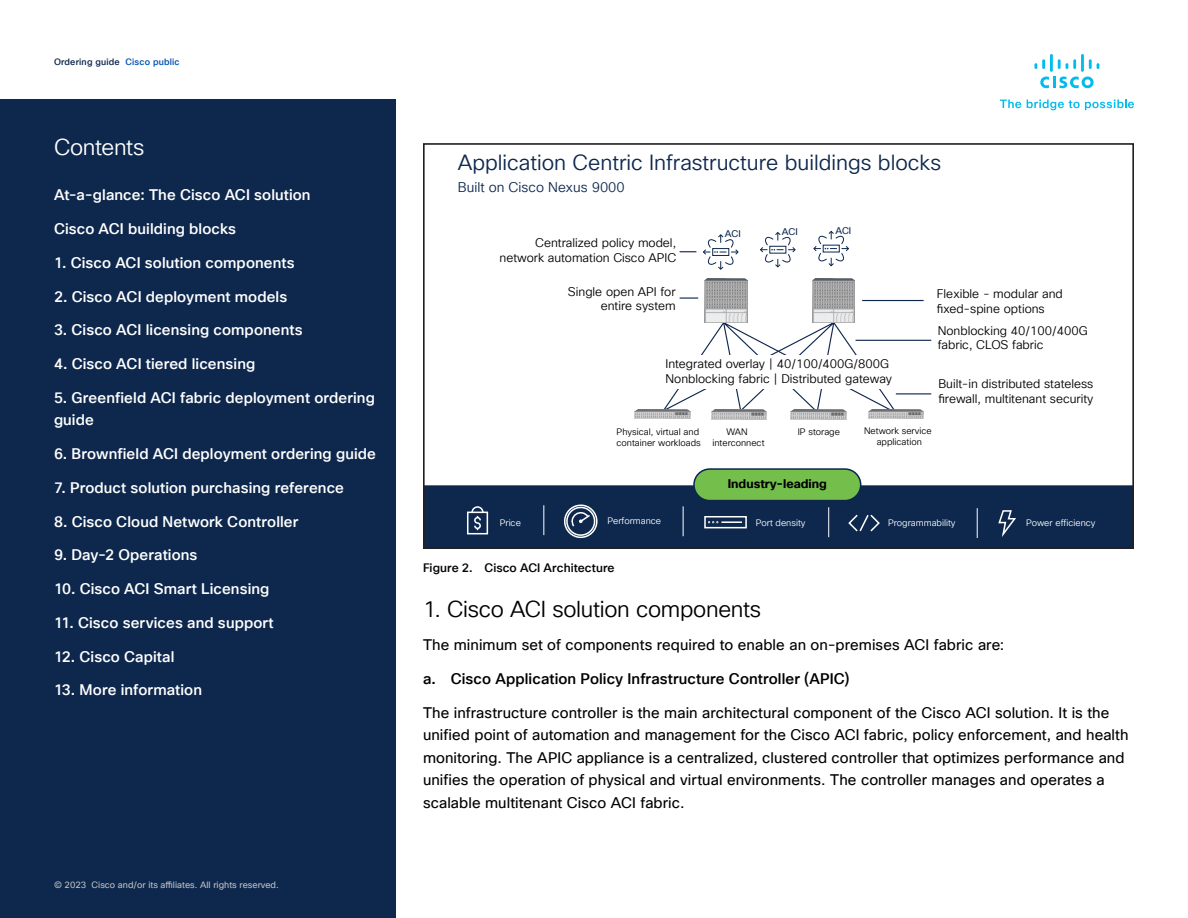
<style>
.page{position:relative;width:1188px;height:918px;background:#fff}
.page>*{position:absolute;margin:0;border:0;box-sizing:border-box;transform-origin:0 0}
.Body_Title_Black{font:22.5px "Cisco Sans TT Light";letter-spacing:-.015em;color:#000}
.t1{font:22.5px "Cisco Sans TT Light";letter-spacing:-.02em;color:#fff}
.t2{font:21.45px "Cisco Sans TT Light";color:#0d274d}
.Body{font:15px/22.5px "Cisco Sans TT";letter-spacing:.005em;color:#000}
.t3{font:500 15px/22.5px "Cisco Sans TT";letter-spacing:.005em;color:#fff}
.Body-2{font:500 15px "Cisco Sans TT";letter-spacing:.005em;color:#000}
.t4{font:13.8px "Cisco Sans TT Light";color:#0d274d}
.t5{font:12.15px/14.7px "Cisco Sans TT Light";color:#000}
.t6{font:700 12.15px "Cisco Sans TT";color:#000}
.Figure_caption{font:500 12px "Cisco Sans TT";letter-spacing:.005em;color:#040503}
.t7{font:9.45px "Cisco Sans TT";color:#0d274d}
.t8{font:9.15px/10.9px "Cisco Sans TT Light";color:#000;text-align:center}
.t9{font:9.15px "Cisco Sans TT Light";color:#fff}
.t10{font:9px "Cisco Sans TT";color:#c1c1c1}
.t11{font:500 9px "Cisco Sans TT";letter-spacing:.02em;color:#0d274d}
.s1{color:#0051af}
</style>
<div class="page">
<svg style="left:1000px;top:100px;width:21px;height:8px"></svg>
<svg style="left:1027px;top:100px;width:107px;height:10px"></svg>
<svg style="left:1040px;top:77px;width:54px;height:11px"></svg>
<svg style="left:1089px;top:59px;width:10px;height:10px"></svg>
<hr style="left:1081px;top:54px;width:3px;height:18px;background:#01bcec">
<svg style="left:1058px;top:59px;width:18px;height:10px"></svg>
<hr style="left:1050px;top:54px;width:3px;height:18px;background:#01bcec">
<svg style="left:1034px;top:59px;width:11px;height:10px"></svg>
<div style="left:0;top:99px;width:396px;height:819px;background:#0d274d"></div>
<div style="left:426px;top:485px;width:705px;height:61px;background:#0d274d"></div>
<div style="left:694px;top:469px;width:167px;height:32px;background:#74bf4b;border-radius:16px"></div>
<div style="left:693px;top:468px;width:168px;height:33px;border:2px solid #0d274d;border-radius:16px"></div>
<svg style="left:664px;top:318px;width:231px;height:96px"></svg>
<img style="left:705px;top:278px;width:42px;height:45px">
<img style="left:813px;top:278px;width:42px;height:45px">
<img style="left:791px;top:410px;width:55px;height:9px">
<img style="left:711px;top:410px;width:56px;height:9px">
<img style="left:635px;top:409px;width:55px;height:9px">
<img style="left:868px;top:409px;width:56px;height:9px">
<svg style="left:703px;top:234px;width:36px;height:36px"></svg>
<svg style="left:760px;top:232px;width:36px;height:36px"></svg>
<svg style="left:813px;top:230px;width:36px;height:37px"></svg>
<div style="left:657px;top:355px;width:237px;height:33px;background:#fff"></div>
<svg style="left:680px;top:251px;width:16px;height:1px"></svg>
<svg style="left:680px;top:297px;width:18px;height:2px"></svg>
<hr style="left:862px;top:300px;width:62px;height:1px;background:#0d274d">
<hr style="left:856px;top:340px;width:75px;height:1px;background:#0d274d">
<hr style="left:896px;top:393px;width:35px;height:1px;background:#0d274d">
<div style="left:467px;top:512px;width:21px;height:22px;border:2px solid #fff"></div>
<svg style="left:471px;top:505px;width:13px;height:25px"></svg>
<svg style="left:563px;top:504px;width:35px;height:35px"></svg>
<div style="left:704px;top:516px;width:43px;height:12px;border:2px solid #fff"></div>
<hr style="left:721px;top:521px;width:21px;height:2px;background:#fff">
<svg style="left:707px;top:520px;width:12px;height:4px"></svg>
<svg style="left:847px;top:513px;width:34px;height:20px"></svg>
<svg style="left:997px;top:509px;width:21px;height:31px"></svg>
<hr style="left:543px;top:505px;width:1px;height:30px;background:#fff">
<hr style="left:683px;top:506px;width:1px;height:30px;background:#fff">
<hr style="left:828px;top:507px;width:1px;height:30px;background:#fff">
<hr style="left:977px;top:508px;width:1px;height:30px;background:#fff">
<div style="left:423px;top:143px;width:711px;height:406px;border:2px solid #231f20"></div>
<p class="t11" style="left:54px;top:56px;width:127px">Ordering guide <span class="s1">Cisco public</span></p>
<h1 class="t1" style="left:54px;top:133px;width:92px">Contents</h1>
<p class="t3" style="left:54px;top:184px;width:258px">At-a-glance: The Cisco ACI solution</p>
<p class="t3" style="left:54px;top:218px;width:184px">Cisco ACI building blocks</p>
<p class="t3" style="left:54px;top:252px;width:242px">1. Cisco ACI solution components</p>
<p class="t3" style="left:54px;top:285px;width:235px">2. Cisco ACI deployment models</p>
<p class="t3" style="left:54px;top:319px;width:250px">3. Cisco ACI licensing components</p>
<p class="t3" style="left:54px;top:353px;width:203px">4. Cisco ACI tiered licensing</p>
<p class="t3" style="left:54px;top:387px;width:322px">5. Greenfield ACI fabric deployment ordering guide</p>
<p class="t3" style="left:54px;top:443px;width:323px">6. Brownfield ACI deployment ordering guide</p>
<p class="t3" style="left:54px;top:477px;width:292px">7. Product solution purchasing reference</p>
<p class="t3" style="left:54px;top:510px;width:246px">8. Cisco Cloud Network Controller</p>
<p class="t3" style="left:54px;top:544px;width:145px">9. Day-2 Operations</p>
<p class="t3" style="left:54px;top:578px;width:217px">10. Cisco ACI Smart Licensing</p>
<p class="t3" style="left:54px;top:612px;width:221px">11. Cisco services and support</p>
<p class="t3" style="left:54px;top:645px;width:122px">12. Cisco Capital</p>
<p class="t3" style="left:54px;top:679px;width:150px">13. More information</p>
<p class="t10" style="left:54px;top:879px;width:226px">© 2023 Cisco and/or its affiliates. All rights reserved.</p>
<h2 class="t2" style="left:458px;top:148px;width:485px">Application Centric Infrastructure buildings blocks</h2>
<p class="t4" style="left:458px;top:178px;width:168px">Built on Cisco Nexus 9000</p>
<p class="t7" style="left:725px;top:228px;width:17px">ACI</p>
<p class="t7" style="left:782px;top:225px;width:17px">ACI</p>
<p class="t7" style="left:835px;top:224px;width:17px">ACI</p>
<p class="t5" style="left:499px;top:236px;width:178px;text-align:right">Centralized policy model, network automation Cisco APIC</p>
<p class="t5" style="left:568px;top:284px;width:109px;text-align:right">Single open API for entire system</p>
<p class="t5" style="left:937px;top:287px;width:128px">Flexible - modular and fixed-spine options</p>
<p class="t5" style="left:938px;top:323px;width:151px">Nonblocking 40/100/400G fabric, CLOS fabric</p>
<p class="t5" style="left:938px;top:377px;width:157px">Built-in distributed stateless firewall, multitenant security</p>
<p class="t8" style="left:617px;top:426px;width:86px;text-align:left">Physical, virtual and container workloads</p>
<p class="t8" style="left:712px;top:426px;width:54px">WAN interconnect</p>
<p class="t8" style="left:864px;top:425px;width:69px">Network service application</p>
<p class="t5" style="left:665px;top:357px;width:228px">Integrated overlay | 40/100/400G/800G<br>Nonblocking fabric | Distributed gateway</p>
<p class="t8" style="left:798px;top:426px;width:44px">IP storage</p>
<p class="t6" style="left:728px;top:475px;width:101px">Industry-leading</p>
<p class="t9" style="left:500px;top:516px;width:23px">Price</p>
<p class="t9" style="left:608px;top:514px;width:55px">Performance</p>
<p class="t9" style="left:756px;top:517px;width:51px">Port density</p>
<p class="t9" style="left:888px;top:516px;width:69px">Programmability</p>
<p class="t9" style="left:1026px;top:516px;width:71px">Power efficiency</p>
<p class="Figure_caption" style="left:423px;top:560px;width:193px">Figure 2. Cisco ACI Architecture</p>
<p class="Body_Title_Black" style="left:423px;top:594px;width:340px">1. Cisco ACI solution components</p>
<p class="Body" style="left:423px;top:634px;width:583px">The minimum set of components required to enable an on-premises ACI fabric are:</p>
<p class="Body-2" style="left:423px;top:669px;width:428px">a. Cisco Application Policy Infrastructure Controller (APIC)</p>
<p class="Body" style="left:423px;top:702px;width:707px">The infrastructure controller is the main architectural component of the Cisco ACI solution. It is the unified point of automation and management for the Cisco ACI fabric, policy enforcement, and health monitoring. The APIC appliance is a centralized, clustered controller that optimizes performance and unifies the operation of physical and virtual environments. The controller manages and operates a scalable multitenant Cisco ACI fabric.</p>
</div>
